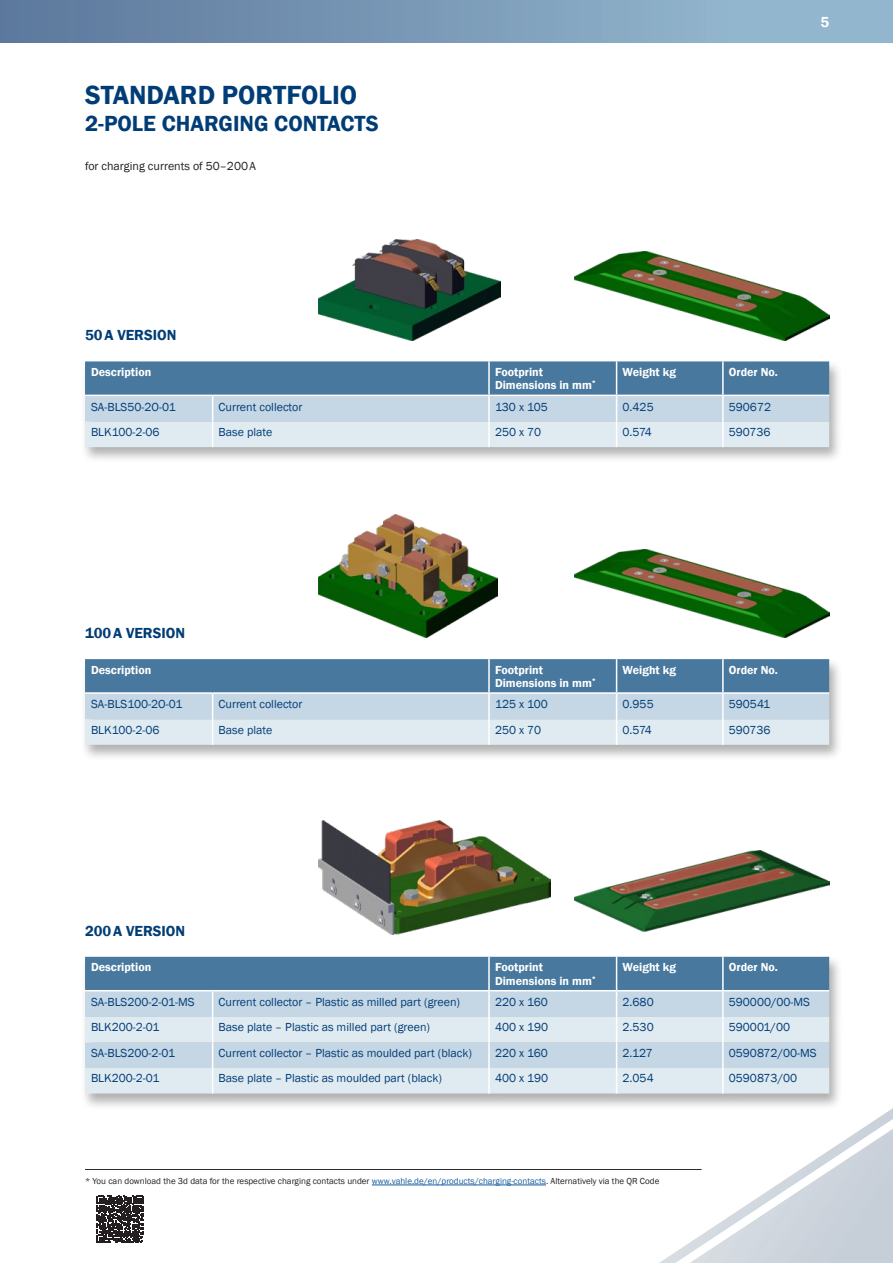
<style>
.page{position:relative;width:893px;height:1263px;background:#fff}
.page>*{position:absolute;margin:0;border:0;box-sizing:border-box;transform-origin:0 0}
.t1{font:600 27px "Franklin Gothic";color:#003d76}
.t2{font:600 22.5px "Franklin Gothic";color:#003d76}
.t3{font:600 15px "Franklin Gothic";color:#003d76}
.t4{font:600 15px "Franklin Gothic";color:#fff}
.t5{font:12px "Franklin Gothic";color:#003d76}
.t6{font:600 12px/13.5px "Franklin Gothic";color:#fff}
.t7{font:12px "Franklin Gothic";color:#231f20}
.t8{font:9px "Franklin Gothic";color:#231f20}
.s1{color:#175d9e}
</style>
<div class="page">
<div style="left:0;top:0;width:893px;height:43px;background:linear-gradient(to right,#5d789d,#9abed4)"></div>
<hr style="left:85px;top:1169px;width:617px;height:1px;background:#231f20">
<svg style="left:640px;top:1108px;width:253px;height:155px"></svg>
<div style="left:80px;top:359px;width:763px;height:105px;background:#231f20;opacity:.35"></div>
<svg style="left:85px;top:361px;width:744px;height:86px;background:#9eb8cd"></svg>
<hr style="left:722px;top:422px;width:2px;height:25px;background:#fff">
<img style="left:319px;top:239px;width:181px;height:101px">
<div style="left:80px;top:657px;width:763px;height:104px;background:#231f20;opacity:.35"></div>
<svg style="left:85px;top:659px;width:744px;height:86px;background:#9eb8cd"></svg>
<hr style="left:722px;top:719px;width:2px;height:26px;background:#fff">
<img style="left:319px;top:514px;width:179px;height:124px">
<img style="left:574px;top:549px;width:255px;height:89px">
<img style="left:574px;top:252px;width:255px;height:88px">
<div style="left:80px;top:955px;width:763px;height:155px;background:#231f20;opacity:.35"></div>
<svg style="left:85px;top:957px;width:744px;height:136px;background:#b1c7d8"></svg>
<hr style="left:722px;top:1068px;width:2px;height:25px;background:#fff">
<img style="left:319px;top:821px;width:232px;height:113px">
<img style="left:574px;top:850px;width:255px;height:83px">
<hr style="left:372px;top:1185px;width:174px;height:1px;background:#175d9e">
<svg style="left:97px;top:1196px;width:46px;height:46px"></svg>
<h1 class="t1" style="left:85px;top:78px;width:274px">STANDARD PORTFOLIO</h1>
<h2 class="t2" style="left:85px;top:110px;width:295px">2-POLE CHARGING CONTACTS</h2>
<p class="t7" style="left:85px;top:159px;width:172px">for charging currents of 50–200A</p>
<p class="t4" style="left:820px;top:12px;width:10px">5</p>
<p class="t3" style="left:85px;top:326px;width:93px">50A VERSION</p>
<p class="t6" style="left:91px;top:365px;width:62px">Description</p>
<p class="t6" style="left:495px;top:365px;width:103px">Footprint<br>Dimensions in mm<sup>*</sup></p>
<p class="t6" style="left:623px;top:365px;width:55px">Weight kg</p>
<p class="t6" style="left:729px;top:365px;width:51px">Order No.</p>
<p class="t5" style="left:91px;top:399px;width:86px">SA-BLS50-2O-01</p>
<p class="t5" style="left:219px;top:399px;width:85px">Current collector</p>
<p class="t5" style="left:495px;top:399px;width:54px">130 x 105</p>
<p class="t5" style="left:623px;top:399px;width:33px">0.425</p>
<p class="t5" style="left:729px;top:399px;width:44px">590672</p>
<p class="t5" style="left:91px;top:425px;width:70px">BLK100-2-06</p>
<p class="t5" style="left:219px;top:425px;width:55px">Base plate</p>
<p class="t5" style="left:495px;top:425px;width:48px">250 x 70</p>
<p class="t5" style="left:623px;top:425px;width:31px">0.574</p>
<p class="t5" style="left:729px;top:425px;width:43px">590736</p>
<p class="t3" style="left:85px;top:624px;width:102px">100A VERSION</p>
<p class="t6" style="left:91px;top:663px;width:62px">Description</p>
<p class="t6" style="left:495px;top:663px;width:103px">Footprint<br>Dimensions in mm<sup>*</sup></p>
<p class="t6" style="left:623px;top:663px;width:55px">Weight kg</p>
<p class="t6" style="left:729px;top:663px;width:51px">Order No.</p>
<p class="t5" style="left:91px;top:697px;width:93px">SA-BLS100-2O-01</p>
<p class="t5" style="left:219px;top:697px;width:85px">Current collector</p>
<p class="t5" style="left:495px;top:697px;width:54px">125 x 100</p>
<p class="t5" style="left:623px;top:697px;width:33px">0.955</p>
<p class="t5" style="left:729px;top:697px;width:43px">590541</p>
<p class="t5" style="left:91px;top:722px;width:70px">BLK100-2-06</p>
<p class="t5" style="left:219px;top:722px;width:55px">Base plate</p>
<p class="t5" style="left:495px;top:722px;width:48px">250 x 70</p>
<p class="t5" style="left:623px;top:722px;width:31px">0.574</p>
<p class="t5" style="left:729px;top:722px;width:43px">590736</p>
<p class="t3" style="left:85px;top:921px;width:102px">200A VERSION</p>
<p class="t6" style="left:91px;top:960px;width:62px">Description</p>
<p class="t6" style="left:495px;top:960px;width:103px">Footprint<br>Dimensions in mm<sup>*</sup></p>
<p class="t6" style="left:623px;top:960px;width:55px">Weight kg</p>
<p class="t6" style="left:729px;top:960px;width:51px">Order No.</p>
<p class="t5" style="left:91px;top:994px;width:105px">SA-BLS200-2-01-MS</p>
<p class="t5" style="left:219px;top:994px;width:243px">Current collector – Plastic as milled part (green)</p>
<p class="t5" style="left:495px;top:994px;width:54px">220 x 160</p>
<p class="t5" style="left:623px;top:994px;width:33px">2.680</p>
<p class="t5" style="left:729px;top:994px;width:83px">590000/00-MS</p>
<p class="t5" style="left:91px;top:1020px;width:70px">BLK200-2-01</p>
<p class="t5" style="left:219px;top:1020px;width:213px">Base plate – Plastic as milled part (green)</p>
<p class="t5" style="left:495px;top:1020px;width:55px">400 x 190</p>
<p class="t5" style="left:623px;top:1020px;width:33px">2.530</p>
<p class="t5" style="left:729px;top:1020px;width:63px">590001/00</p>
<p class="t5" style="left:91px;top:1045px;width:86px">SA-BLS200-2-01</p>
<p class="t5" style="left:219px;top:1045px;width:255px">Current collector – Plastic as moulded part (black)</p>
<p class="t5" style="left:495px;top:1045px;width:54px">220 x 160</p>
<p class="t5" style="left:623px;top:1045px;width:32px">2.127</p>
<p class="t5" style="left:729px;top:1045px;width:89px">0590872/00-MS</p>
<p class="t5" style="left:91px;top:1071px;width:70px">BLK200-2-01</p>
<p class="t5" style="left:219px;top:1071px;width:225px">Base plate – Plastic as moulded part (black)</p>
<p class="t5" style="left:495px;top:1071px;width:55px">400 x 190</p>
<p class="t5" style="left:623px;top:1071px;width:33px">2.054</p>
<p class="t5" style="left:729px;top:1071px;width:70px">0590873/00</p>
<p class="t8" style="left:85px;top:1176px;width:576px">* You can download the 3d data for the respective charging contacts under <span class="s1">www.vahle.de/en/products/charging-contacts</span>. Alternatively via the QR Code</p>
</div>
